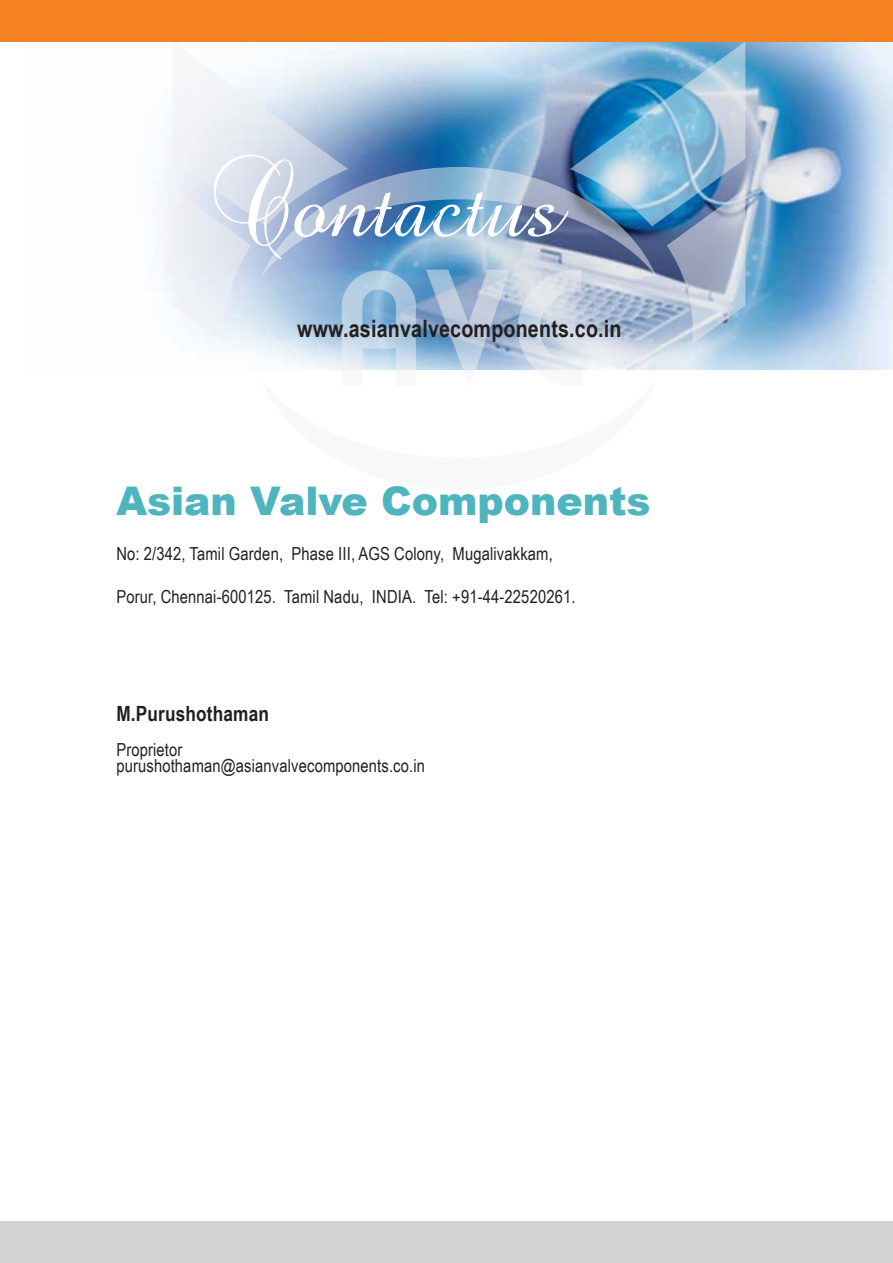
<style>
.page{position:relative;width:893px;height:1263px;background:#fff}
.page>*{position:absolute;margin:0;border:0;box-sizing:border-box;transform-origin:0 0}
.t1{font:900 39.45px "Arial";color:#4eb4be}
.t2{font:700 24px "Arial Narrow";letter-spacing:.01em;color:#231f20}
.t3{font:700 21px "Arial Narrow";letter-spacing:.01em;color:#231f20}
.t4{font:18px/15.8px "Arial Narrow";letter-spacing:.01em;color:#231f20}
</style>
<div class="page">
<div style="left:0;top:1221px;width:893px;height:42px;background:#d1d3d4"></div>
<img style="left:154px;top:42px;width:739px;height:327px">
<img style="left:172px;top:42px;width:573px;height:328px">
<div style="left:0;top:0;width:893px;height:42px;background:#f58220"></div>
<h2 class="t2" style="left:297px;top:310px;width:326px">www.asianvalvecomponents.co.in</h2>
<h1 class="t1" style="left:116px;top:472px;width:536px">Asian Valve Components</h1>
<p class="t4" style="left:116px;top:545px;width:438px">No: 2/342, Tamil Garden, Phase III, AGS Colony, Mugalivakkam,</p>
<p class="t4" style="left:116px;top:588px;width:461px">Porur, Chennai-600125. Tamil Nadu, INDIA. Tel: +91-44-22520261.</p>
<p class="t3" style="left:116px;top:697px;width:154px">M.Purushothaman</p>
<p class="t4" style="left:116px;top:741px;width:310px">Proprietor purushothaman@asianvalvecomponents.co.in</p>
</div>
